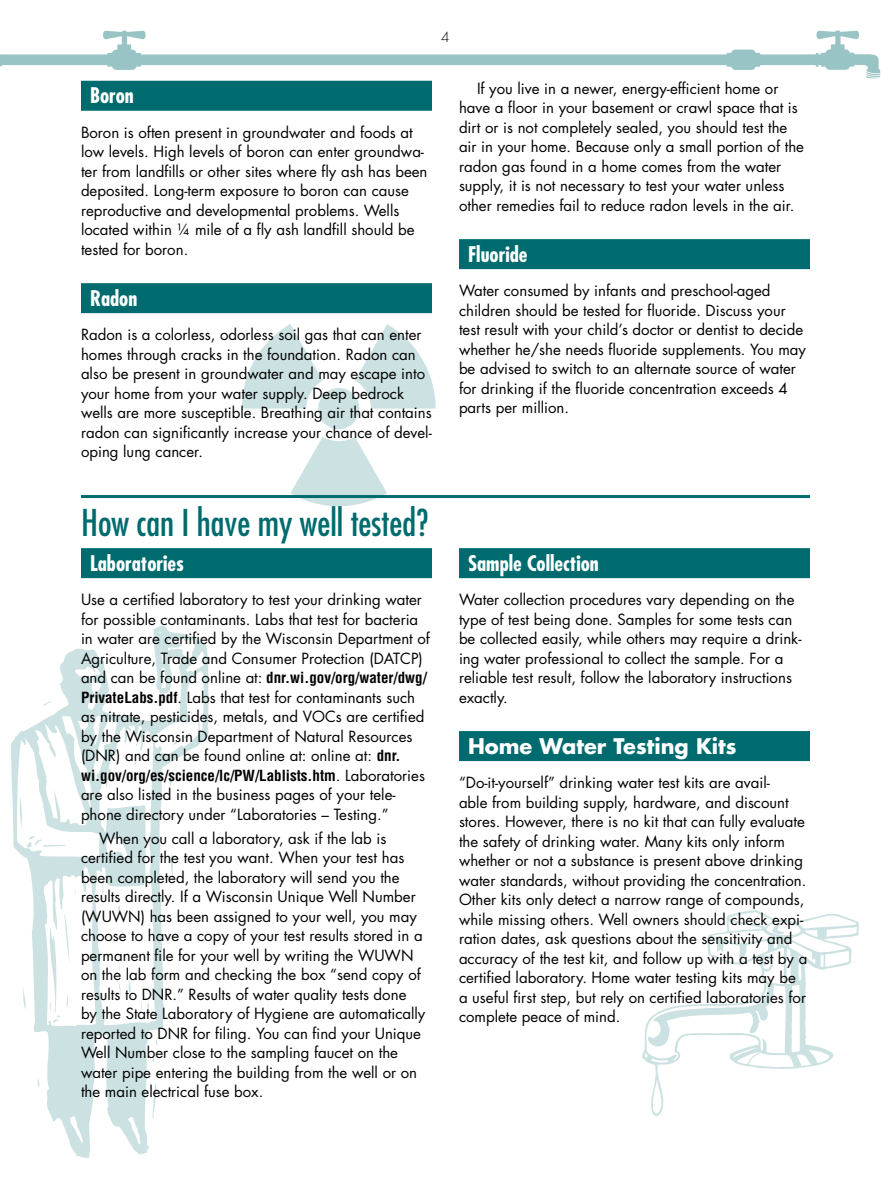
<style>
.page{position:relative;width:891px;height:1188px;background:#fff}
.page>*{position:absolute;margin:0;border:0;box-sizing:border-box;transform-origin:0 0}
.t1{font:condensed 36px "Futura";color:#006b6e}
.t2{font:700 condensed 21px "Futura";color:#fff}
.t3{font:700 21px "Futura";color:#fff}
.t4{font:15px/19.5px "Futura";color:#000}
.t5{font:700 condensed 15px "Helvetica LT Std";color:#000}
.t6{font:300 13.5px "Futura";color:#000}
.s1{font-family:"Futura";font-weight:400;font-stretch:normal}
.s2{font-family:"Helvetica LT Std";font-weight:700;font-stretch:condensed}
</style>
<div class="page">
<svg style="left:0;top:30px;width:880px;height:48px"></svg>
<div style="left:318px;top:388px;width:41px;height:41px;background:#cce1e2;border-radius:50%"></div>
<svg style="left:242px;top:324px;width:81px;height:85px"></svg>
<svg style="left:290px;top:437px;width:97px;height:69px"></svg>
<svg style="left:355px;top:324px;width:81px;height:85px"></svg>
<svg style="left:11px;top:626px;width:160px;height:532px"></svg>
<svg style="left:17px;top:632px;width:194px;height:396px"></svg>
<svg style="left:37px;top:1079px;width:2px;height:8px"></svg>
<svg style="left:156px;top:1037px;width:3px;height:8px"></svg>
<svg style="left:152px;top:1058px;width:3px;height:4px"></svg>
<svg style="left:152px;top:1082px;width:7px;height:36px"></svg>
<svg style="left:69px;top:1115px;width:14px;height:28px"></svg>
<svg style="left:128px;top:1116px;width:13px;height:28px"></svg>
<svg style="left:643px;top:910px;width:216px;height:206px"></svg>
<svg style="left:644px;top:912px;width:213px;height:155px"></svg>
<svg style="left:652px;top:1080px;width:10px;height:34px"></svg>
<div style="left:81px;top:81px;width:351px;height:30px;background:#006b6e"></div>
<div style="left:81px;top:283px;width:351px;height:30px;background:#006b6e"></div>
<div style="left:459px;top:239px;width:351px;height:30px;background:#006b6e"></div>
<hr style="left:81px;top:495px;width:729px;height:3px;background:#006b6e">
<div style="left:81px;top:548px;width:351px;height:30px;background:#006b6e"></div>
<div style="left:459px;top:548px;width:351px;height:30px;background:#006b6e"></div>
<div style="left:459px;top:731px;width:351px;height:30px;background:#006b6e"></div>
<p class="t6" style="left:441px;top:28px;width:10px">4</p>
<h2 class="t2" style="left:90px;top:82px;width:45px">Boron</h2>
<p class="t4" style="left:81px;top:122px;width:348px">Boron is often present in groundwater and foods at low levels. High levels of boron can enter groundwa&shy;ter from landfills or other sites where fly ash has been deposited. Long-term exposure to boron can cause reproductive and developmental problems. Wells located within ¼ mile of a fly ash landfill should be tested for boron.</p>
<h2 class="t2" style="left:90px;top:284px;width:49px">Radon</h2>
<p class="t4" style="left:81px;top:325px;width:352px">Radon is a colorless, odorless soil gas that can enter homes through cracks in the foundation. Radon can also be present in groundwater and may escape into your home from your water supply. Deep bedrock wells are more susceptible. Breathing air that contains radon can significantly increase your chance of devel&shy;oping lung cancer.</p>
<p class="t4" style="left:459px;top:78px;width:347px;text-indent:18px">If you live in a newer, energy-efficient home or have a floor in your basement or crawl space that is dirt or is not completely sealed, you should test the air in your home. Because only a small portion of the radon gas found in a home comes from the water supply, it is not necessary to test your water unless other remedies fail to reduce radon levels in the air.</p>
<h2 class="t2" style="left:468px;top:240px;width:61px">Fluoride</h2>
<p class="t4" style="left:459px;top:281px;width:348px">Water consumed by infants and preschool-aged children should be tested for fluoride. Discuss your test result with your child’s doctor or dentist to decide whether he/she needs fluoride supplements. You may be advised to switch to an alternate source of water for drinking if the fluoride concentration exceeds 4 parts per million.</p>
<h1 class="t1" style="left:81px;top:500px;width:349px">How can I have my well tested?</h1>
<h2 class="t2" style="left:90px;top:549px;width:96px">Laboratories</h2>
<p class="t4" style="left:81px;top:590px;width:351px">Use a certified laboratory to test your drinking water for possible contaminants. Labs that test for bacteria in water are certified by the Wisconsin Department of Agriculture, Trade and Consumer Protection (DATCP)</p>
<p class="t5" style="left:81px;top:668px;width:347px"><span class="s1">and can be found online at:</span> dnr.wi.gov/org/water/dwg/</p>
<p class="t4" style="left:81px;top:687px;width:345px"><span class="s2">PrivateLabs.pdf</span>. Labs that test for contaminants such as nitrate, pesticides, metals, and VOCs are certified by the Wisconsin Department of Natural Resources (DNR) and can be found online at: online at: <span class="s2">dnr.</span></p>
<p class="t5" style="left:81px;top:766px;width:346px">wi.gov/org/es/science/lc/PW/Lablists.htm<span class="s1">. Laboratories</span></p>
<p class="t4" style="left:81px;top:785px;width:316px">are also listed in the business pages of your tele&shy;phone directory under “Laboratories – Testing.”</p>
<p class="t4" style="left:81px;top:828px;width:346px;text-indent:18px">When you call a laboratory, ask if the lab is certified for the test you want. When your test has been completed, the laboratory will send you the results directly. If a Wisconsin Unique Well Number (WUWN) has been assigned to your well, you may choose to have a copy of your test results stored in a permanent file for your well by writing the WUWN on the lab form and checking the box “send copy of results to DNR.” Results of water quality tests done by the State Laboratory of Hygiene are automatically reported to DNR for filing. You can find your Unique Well Number close to the sampling faucet on the water pipe entering the building from the well or on the main electrical fuse box.</p>
<h2 class="t2" style="left:468px;top:549px;width:132px">Sample Collection</h2>
<p class="t4" style="left:459px;top:590px;width:344px">Water collection procedures vary depending on the type of test being done. Samples for some tests can be collected easily, while others may require a drink&shy;ing water professional to collect the sample. For a reliable test result, follow the laboratory instructions exactly.</p>
<h2 class="t3" style="left:468px;top:731px;width:270px">Home Water Testing Kits</h2>
<p class="t4" style="left:459px;top:773px;width:350px">“Do-it-yourself” drinking water test kits are avail-<br>able from building supply, hardware, and discount stores. However, there is no kit that can fully evaluate the safety of drinking water. Many kits only inform whether or not a substance is present above drinking water standards, without providing the concentration.<br>Other kits only detect a narrow range of compounds, while missing others. Well owners should check expi&shy;ration dates, ask questions about the sensitivity and accuracy of the test kit, and follow up with a test by a certified laboratory. Home water testing kits may be a useful first step, but rely on certified laboratories for complete peace of mind.</p>
</div>
